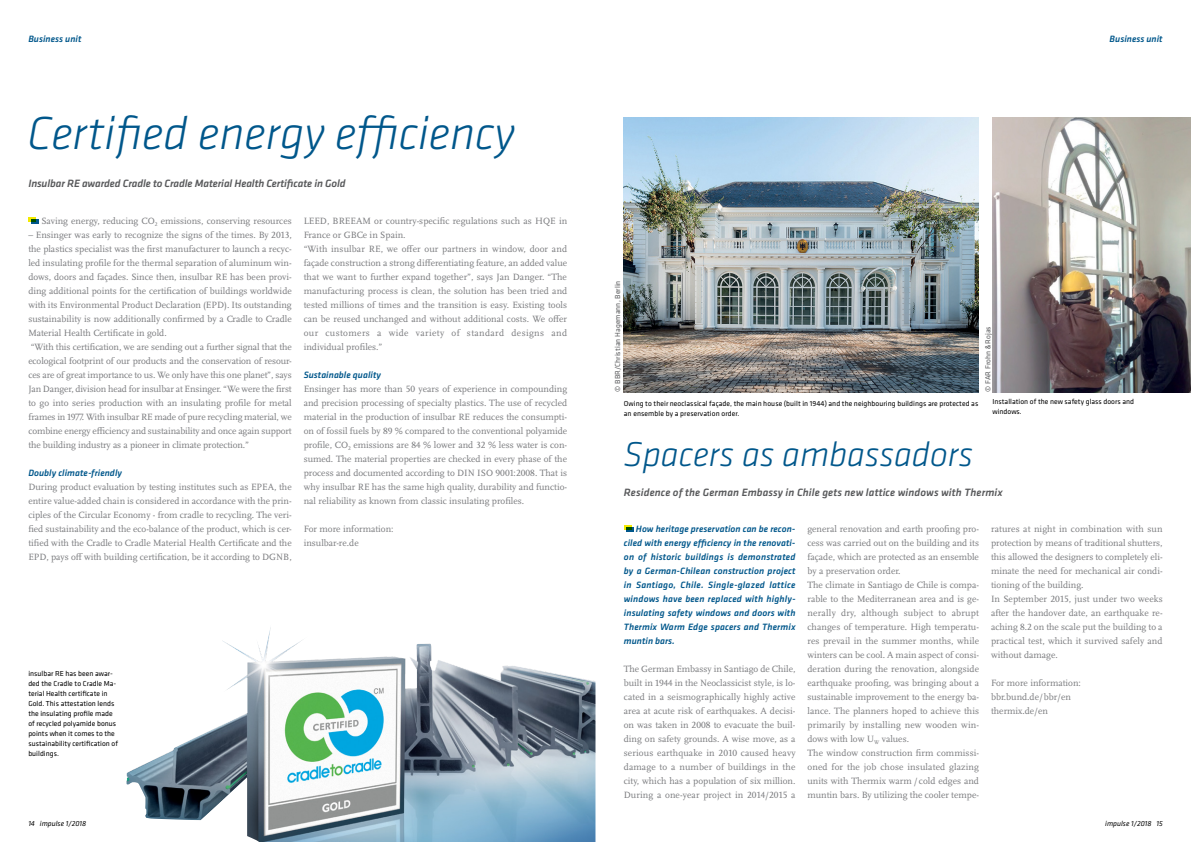
<style>
.page{position:relative;width:1191px;height:842px;background:#fff}
.page>*{position:absolute;margin:0;border:0;box-sizing:border-box;transform-origin:0 0}
.t1{font:italic 300 48px "Klavika";color:#00578b}
.t2{font:italic 300 35.7px "Klavika";color:#00578b}
.t3{font:italic 500 11px "Klavika";letter-spacing:.005em;color:#58595b}
.t4{font:9.5px/14px "Scala Pro";color:#797a7d}
.t5{font:italic 500 9.5px/14px "Klavika";letter-spacing:.005em;color:#00578b;text-align:justify}
.t6{font:7.5px/10px "Klavika";letter-spacing:.005em;color:#000}
.t7{font:7.5px "Klavika";letter-spacing:.01em;color:#58595b}
.t8{font:italic 7.5px "Klavika";letter-spacing:.005em;color:#000}
.s1{font-family:"Consolas"}
</style>
<div class="page">
<img style="left:624px;top:118px;width:354px;height:274px">
<img style="left:992px;top:118px;width:199px;height:274px">
<img style="left:126px;top:627px;width:469px;height:215px">
<svg style="left:624px;top:526px;width:10px;height:6px"></svg>
<svg style="left:28px;top:218px;width:10px;height:6px"></svg>
<p class="t5" style="left:28px;top:31px;width:55px">Business unit</p>
<p class="t5" style="left:1109px;top:32px;width:55px">Business unit</p>
<h1 class="t1" style="left:28px;top:104px;width:488px">Certified energy efficiency</h1>
<p class="t3" style="left:28px;top:176px;width:319px">Insulbar RE awarded Cradle to Cradle Material Health Certificate in Gold</p>
<p class="t4" style="left:41px;top:214px;width:252px">Saving energy, reducing CO<sub>2</sub> emissions, conserving resources</p>
<p class="t4" style="left:28px;top:228px;width:265px">– Ensinger was early to recognize the signs of the times. By 2013, the plastics specialist was the first manufacturer to launch a recyc&shy;led insulating profile for the thermal separation of aluminum win&shy;dows, doors and façades. Since then, insulbar RE has been provi&shy;ding additional points for the certification of buildings worldwide with its Environmental Product Declaration (EPD). Its outstanding sustainability is now additionally confirmed by a Cradle to Cradle Material Health Certificate in gold.<br>“With this certification, we are sending out a further signal that the ecological footprint of our products and the conservation of resour&shy;ces are of great importance to us. We only have this one planet”, says Jan Danger, division head for insulbar at Ensinger. “We were the first to go into series production with an insulating profile for metal frames in 1977. With insulbar RE made of pure recycling material, we combine energy efficiency and sustainability and once again support the building industry as a pioneer in climate protection.”</p>
<p class="t5" style="left:28px;top:466px;width:95px">Doubly climate-friendly</p>
<p class="t4" style="left:28px;top:480px;width:265px;text-align:justify">During product evaluation by testing institutes such as EPEA, the entire value-added chain is considered in accordance with the prin&shy;ciples of the Circular Economy - from cradle to recycling. The veri&shy;fied sustainability and the eco-balance of the product, which is cer&shy;tified with the Cradle to Cradle Material Health Certificate and the EPD, pays off with building certification, be it according to DGNB,</p>
<p class="t4" style="left:304px;top:214px;width:265px">LEED, BREEAM or country-specific regulations such as HQE in France or GBCe in Spain.<br>“With insulbar RE, we offer our partners in window, door and façade construction a strong differentiating feature, an added value that we want to further expand together”, says Jan Danger. “The manufacturing process is clean, the solution has been tried and tested millions of times and the transition is easy. Existing tools can be reused unchanged and without additional costs. We offer our customers a wide variety of standard designs and individual profiles.”</p>
<p class="t5" style="left:304px;top:368px;width:79px">Sustainable quality</p>
<p class="t4" style="left:304px;top:382px;width:265px;text-align:justify">Ensinger has more than 50 years of experience in compounding and precision processing of specialty plastics. The use of recycled material in the production of insulbar RE reduces the consumpti&shy;on of fossil fuels by 89 % compared to the conventional polyamide profile, CO<sub>2</sub> emissions are 84 % lower and 32 % less water is con&shy;sumed. The material properties are checked in every phase of the process and documented according to DIN ISO 9001:2008. That is why insulbar RE has the same high quality, durability and functio&shy;nal reliability as known from classic insulating profiles.</p>
<p class="t4" style="left:304px;top:522px;width:91px">For more information: insulbar-re.de</p>
<p class="t6" style="left:28px;top:668px;width:91px">insulbar RE has been awar&shy;ded the Cradle to Cradle Ma&shy;terial Health certificate in<br>Gold. This attestation lends the insulating profile made of recycled polyamide bonus points when it comes to the sustainability certification of buildings.</p>
<p class="t7" style="left:613px;top:391px;width:112px;rotate:-90deg">© BBR/Christian Hagemann, Berlin</p>
<p class="t7" style="left:983px;top:392px;width:67px;rotate:-90deg">© FAR Frohn <span class="s1">&amp;</span> Rojas</p>
<p class="t6" style="left:624px;top:398px;width:356px">Owing to their neoclassical façade, the main house (built in 1944) and the neighbouring buildings are protected as an ensemble by a preservation order.</p>
<p class="t6" style="left:992px;top:396px;width:143px">Installation of the new safety glass doors and windows.</p>
<h2 class="t2" style="left:624px;top:433px;width:351px">Spacers as ambassadors</h2>
<p class="t3" style="left:624px;top:485px;width:380px">Residence of the German Embassy in Chile gets new lattice windows with Thermix</p>
<p class="t5" style="left:624px;top:522px;width:173px;text-indent:12px">How heritage preservation can be recon&shy;ciled with energy efficiency in the renovati&shy;on of historic buildings is demonstrated by a German-Chilean construction project in Santiago, Chile. Single-glazed lattice windows have been replaced with highly&shy;insulating safety windows and doors with Thermix Warm Edge spacers and Thermix muntin bars.</p>
<p class="t4" style="left:624px;top:662px;width:173px;text-align:justify">The German Embassy in Santiago de Chile, built in 1944 in the Neoclassicist style, is lo&shy;cated in a seismographically highly active area at acute risk of earthquakes. A decisi&shy;on was taken in 2008 to evacuate the buil&shy;ding on safety grounds. A wise move, as a serious earthquake in 2010 caused heavy damage to a number of buildings in the city, which has a population of six million.<br>During a one-year project in 2014/2015 a</p>
<p class="t4" style="left:807px;top:522px;width:173px">general renovation and earth proofing pro&shy;cess was carried out on the building and its façade, which are protected as an ensemble by a preservation order.<br>The climate in Santiago de Chile is compa&shy;rable to the Mediterranean area and is ge&shy;nerally dry, although subject to abrupt changes of temperature. High temperatu&shy;res prevail in the summer months, while winters can be cool. A main aspect of consi&shy;deration during the renovation, alongside earthquake proofing, was bringing about a sustainable improvement to the energy ba&shy;lance. The planners hoped to achieve this primarily by installing new wooden win&shy;dows with low U<sub>W</sub> values.<br>The window construction firm commissi&shy;oned for the job chose insulated glazing units with Thermix warm / cold edges and muntin bars. By utilizing the cooler tempe-</p>
<p class="t4" style="left:991px;top:522px;width:173px">ratures at night in combination with sun protection by means of traditional shutters, this allowed the designers to completely eli&shy;minate the need for mechanical air condi&shy;tioning of the building.<br>In September 2015, just under two weeks after the handover date, an earthquake re&shy;aching 8.2 on the scale put the building to a practical test, which it survived safely and without damage.</p>
<p class="t4" style="left:991px;top:676px;width:91px">For more information: bbr.bund.de/ bbr/en thermix.de/en</p>
<p class="t8" style="left:28px;top:818px;width:59px">14 impulse 1/2018</p>
<p class="t8" style="left:1105px;top:818px;width:59px">impulse 1/2018 15</p>
</div>
